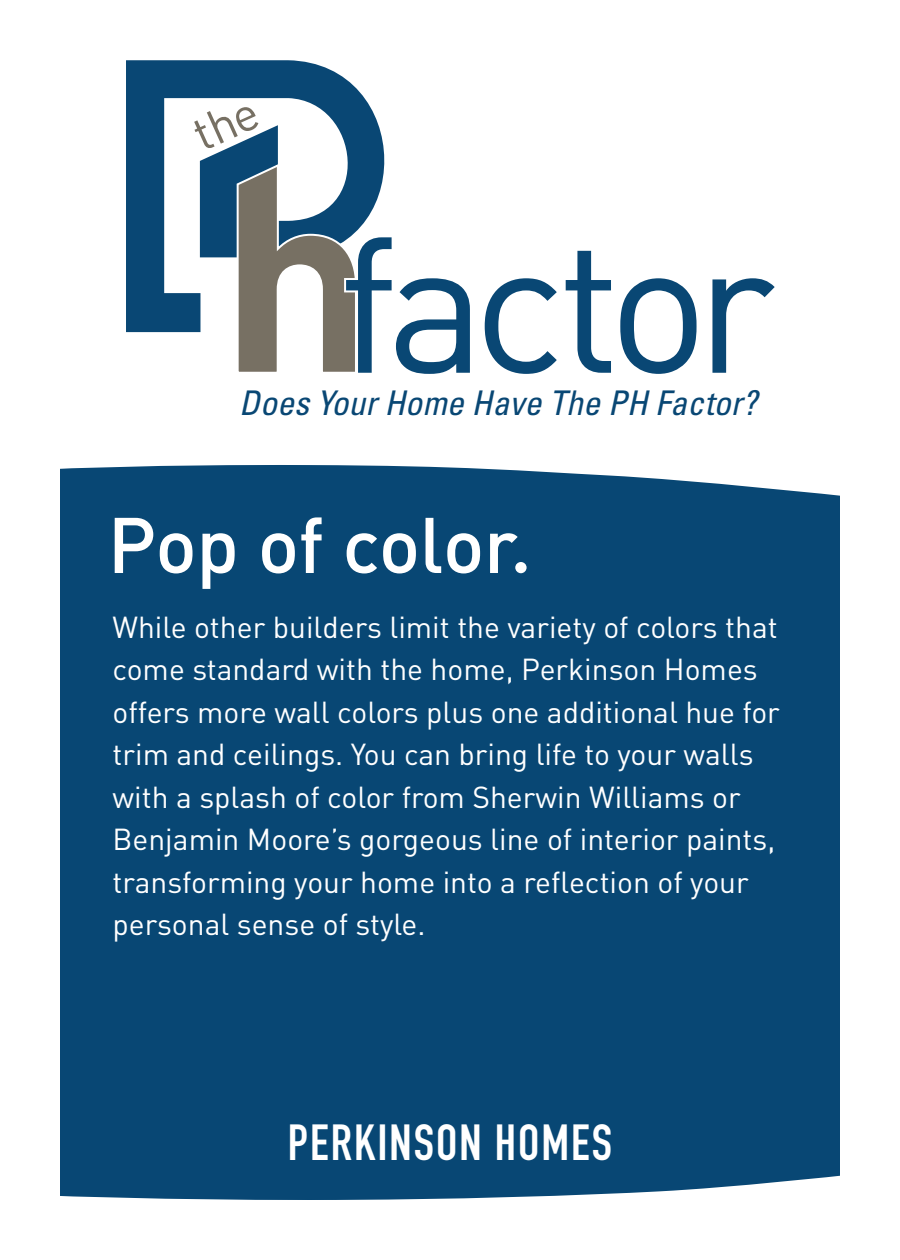
<style>
.page{position:relative;width:900px;height:1260px;background:#fff}
.page>*{position:absolute;margin:0;border:0;box-sizing:border-box;transform-origin:0 0}
.t1{font:77.5px "DIN Medium Alternate";letter-spacing:-.01em;color:#fff}
.t2{font:50px "DIN Engschrift Std";letter-spacing:.04em;color:#fff}
.t3{font:italic condensed 34px "Univers LT Std";color:#094774}
.t4{font:30px/42.5px "DIN";color:#fff}
</style>
<div class="page">
<svg style="left:126px;top:60px;width:259px;height:272px;fill:#094774"></svg>
<svg style="left:236px;top:162px;width:234px;height:212px"></svg>
<svg style="left:485px;top:278px;width:72px;height:96px"></svg>
<svg style="left:566px;top:251px;width:45px;height:122px"></svg>
<svg style="left:620px;top:278px;width:77px;height:96px"></svg>
<svg style="left:712px;top:278px;width:63px;height:95px"></svg>
<div style="left:60px;top:465px;width:780px;height:735px;background:#084774"></div>
<svg style="left:191px;top:104px;width:69px;height:47px"></svg>
<p class="t3" style="left:239px;top:381px;width:520px">Does Your Home Have The PH Factor?</p>
<p class="t1" style="left:108px;top:493px;width:426px">Pop of color.</p>
<p class="t4" style="left:112px;top:606px;width:669px">While other builders limit the variety of colors that come standard with the home, Perkinson Homes offers more wall colors plus one additional hue for trim and ceilings. You can bring life to your walls with a splash of color from Sherwin Williams or Benjamin Moore’s gorgeous line of interior paints, transforming your home into a reflection of your personal sense of style.</p>
<p class="t2" style="left:288px;top:1114px;width:326px">PERKINSON HOMES</p>
</div>
